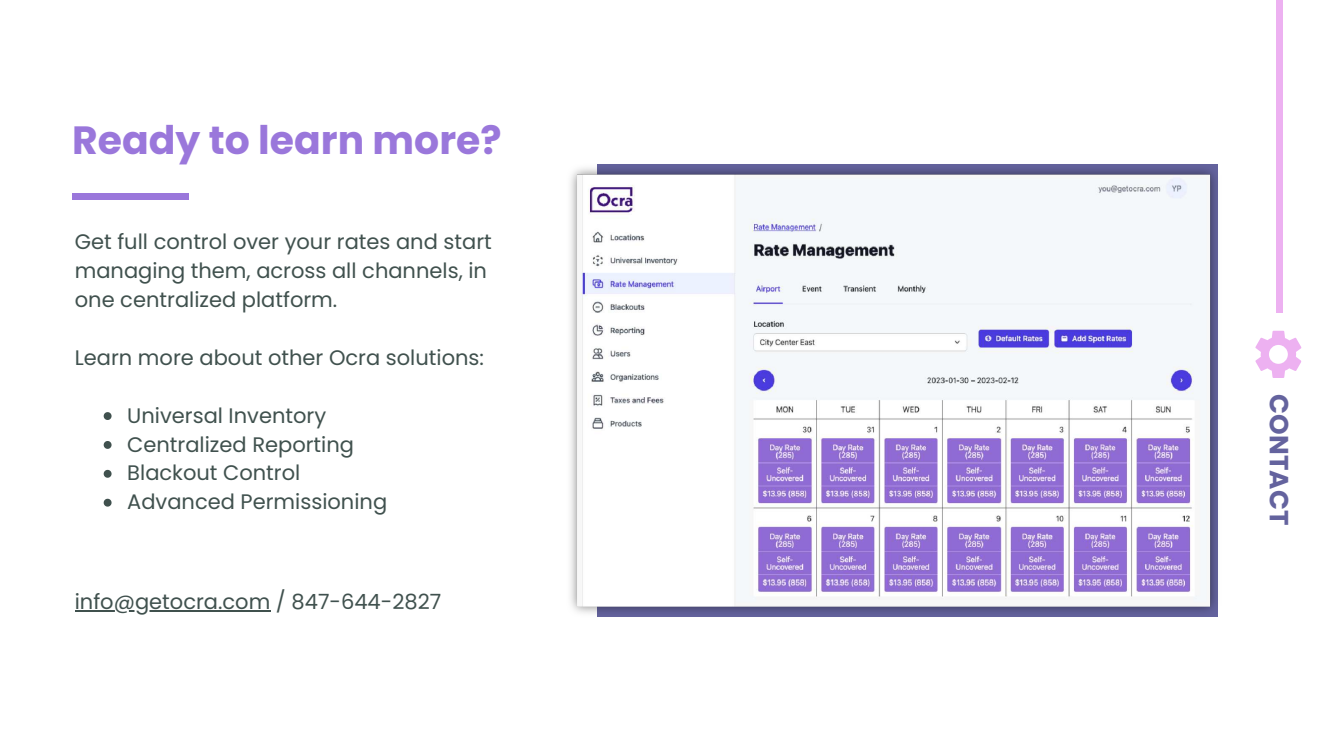
<style>
.page{position:relative;width:1344px;height:756px;background:#fff}
.page>*{position:absolute;margin:0;border:0;box-sizing:border-box;transform-origin:0 0}
.t1{font:700 39.38px "Poppins";color:#9a77db}
.t2{font:700 26.25px "Poppins";letter-spacing:-.005em;color:#64639e}
.t3{font:21px/28.9px "Poppins";color:#40514e}
</style>
<div class="page">
<svg style="left:104px;top:412px;width:8px;height:8px"></svg>
<svg style="left:104px;top:441px;width:8px;height:8px"></svg>
<svg style="left:104px;top:470px;width:8px;height:8px"></svg>
<svg style="left:104px;top:499px;width:8px;height:8px"></svg>
<hr style="left:75px;top:610px;width:195px;height:2px;background:#40514e">
<div style="left:72px;top:193px;width:117px;height:6px;background:#9a77db"></div>
<div style="left:1276px;top:0;width:6px;height:312px;background:#edb1f1"></div>
<svg style="left:1275px;top:331px;width:27px;height:47px"></svg>
<img style="left:570px;top:164px;width:705px;height:453px">
<h1 class="t1" style="left:72px;top:117px;width:431px">Ready to learn more?</h1>
<p class="t3" style="left:75px;top:228px;width:419px">Get full control over your rates and start managing them, across all channels, in one centralized platform.</p>
<p class="t3" style="left:75px;top:343px;width:411px">Learn more about other Ocra solutions:</p>
<p class="t3" style="left:127px;top:401px;width:261px">Universal Inventory<br>Centralized Reporting<br>Blackout Control<br>Advanced Permissioning</p>
<p class="t3" style="left:75px;top:587px;width:368px">info@getocra.com / 847-644-2827</p>
<p class="t2" style="left:1294px;top:394px;width:132px;rotate:90deg">CONTACT</p>
</div>
